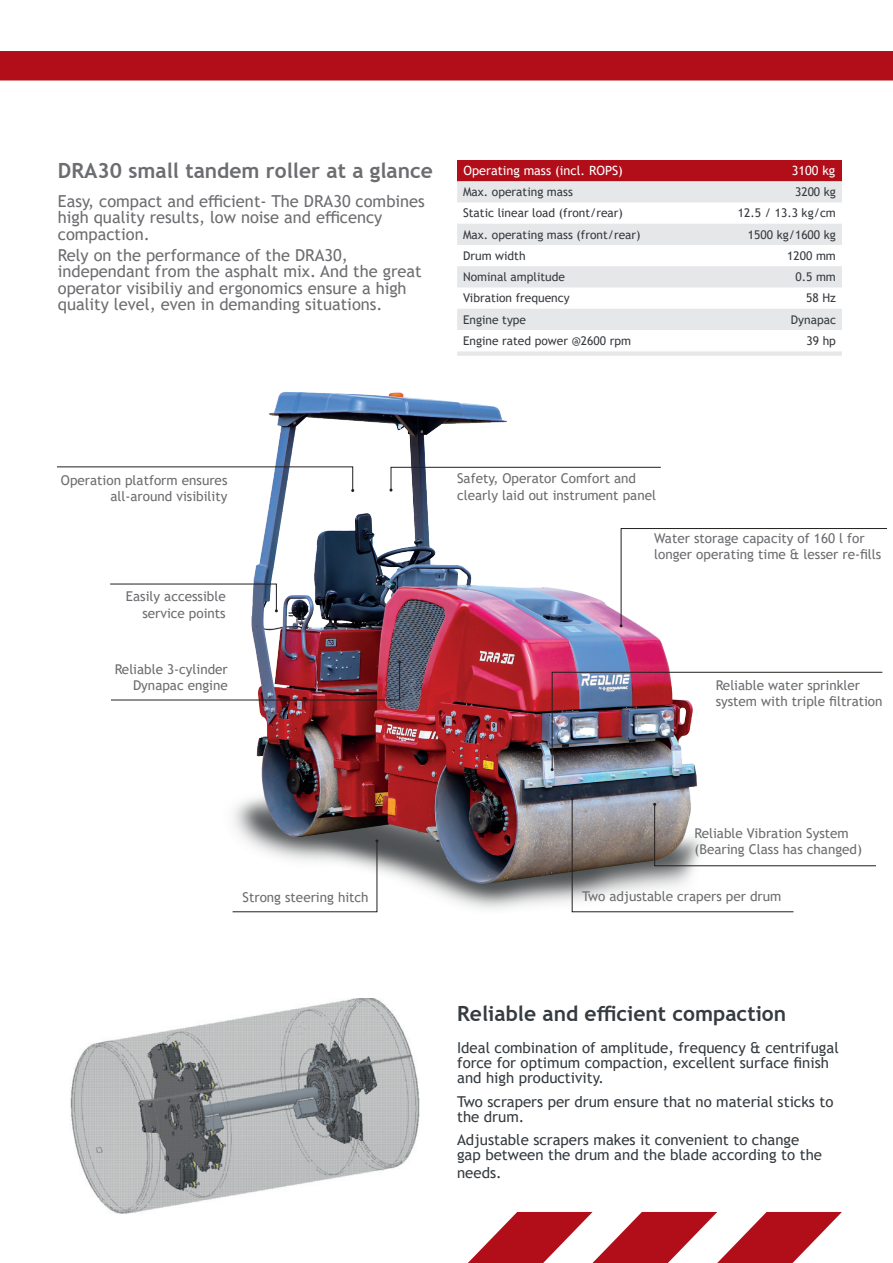
<style>
.page{position:relative;width:893px;height:1263px;background:#fff}
.page>*{position:absolute;margin:0;border:0;box-sizing:border-box;transform-origin:0 0}
.t1{font:700 21px "Trebuchet MS";color:#6c6d70}
.t2{font:700 21px "Trebuchet MS";color:#353b40}
.t3{font:16.5px/16.5px "Trebuchet MS";color:#6c6d70}
.t4{font:15px/15px "Trebuchet MS";color:#353b40}
.t5{font:13.5px/16.5px "Trebuchet MS";color:#6c6d70}
.t6{font:12.75px "Trebuchet MS";color:#fff}
.t7{font:12px "Trebuchet MS";color:#373a3f}
</style>
<div class="page">
<img style="left:232px;top:392px;width:562px;height:521px">
<img style="left:70px;top:998px;width:349px;height:216px">
<div style="left:457px;top:160px;width:385px;height:21px;background:#b20e19"></div>
<svg style="left:457px;top:181px;width:385px;height:175px;fill:#e6e7e9"></svg>
<svg style="left:457px;top:330px;width:385px;height:21px"></svg>
<div style="left:0;top:51px;width:893px;height:29px;background:#b20e19"></div>
<svg style="left:389px;top:466px;width:273px;height:26px"></svg>
<svg style="left:620px;top:528px;width:267px;height:99px"></svg>
<svg style="left:57px;top:466px;width:297px;height:26px"></svg>
<svg style="left:110px;top:583px;width:168px;height:29px"></svg>
<img style="left:111px;top:660px;width:290px;height:41px">
<svg style="left:232px;top:839px;width:146px;height:73px"></svg>
<svg style="left:468px;top:1212px;width:374px;height:51px"></svg>
<svg style="left:571px;top:797px;width:305px;height:115px"></svg>
<img style="left:551px;top:671px;width:332px;height:100px">
<h1 class="t1" style="left:58px;top:157px;width:377px">DRA30 small tandem roller at a glance</h1>
<p class="t3" style="left:58px;top:193px;width:369px">Easy, compact and efficient- The DRA30 combines high quality results, low noise and efficency compaction.</p>
<p class="t3" style="left:58px;top:246px;width:365px">Rely on the performance of the DRA30, independant from the asphalt mix. And the great operator visibiliy and ergonomics ensure a high quality level, even in demanding situations.</p>
<p class="t6" style="left:463px;top:162px;width:161px">Operating mass (incl. ROPS)</p>
<p class="t6" style="left:792px;top:162px;width:45px">3100 kg</p>
<p class="t7" style="left:463px;top:184px;width:111px">Max. operating mass</p>
<p class="t7" style="left:795px;top:184px;width:42px">3200 kg</p>
<p class="t7" style="left:463px;top:205px;width:161px">Static linear load (front/rear)</p>
<p class="t7" style="left:738px;top:205px;width:99px">12.5 / 13.3 kg/cm</p>
<p class="t7" style="left:463px;top:227px;width:179px">Max. operating mass (front/rear)</p>
<p class="t7" style="left:748px;top:227px;width:89px">1500 kg/1600 kg</p>
<p class="t7" style="left:463px;top:248px;width:64px">Drum width</p>
<p class="t7" style="left:787px;top:248px;width:50px">1200 mm</p>
<p class="t7" style="left:463px;top:269px;width:103px">Nominal amplitude</p>
<p class="t7" style="left:795px;top:269px;width:42px">0.5 mm</p>
<p class="t7" style="left:463px;top:290px;width:108px">Vibration frequency</p>
<p class="t7" style="left:806px;top:290px;width:31px">58 Hz</p>
<p class="t7" style="left:463px;top:312px;width:65px">Engine type</p>
<p class="t7" style="left:791px;top:312px;width:47px">Dynapac</p>
<p class="t7" style="left:463px;top:333px;width:169px">Engine rated power @2600 rpm</p>
<p class="t7" style="left:806px;top:333px;width:31px">39 hp</p>
<p class="t5" style="left:61px;top:471px;width:168px;text-align:right">Operation platform ensures all-around visibility</p>
<p class="t5" style="left:126px;top:588px;width:101px;text-align:right">Easily accessible service points</p>
<p class="t5" style="left:115px;top:661px;width:115px;text-align:right">Reliable 3-cylinder<br>Dynapac engine</p>
<p class="t5" style="left:457px;top:470px;width:200px">Safety, Operator Comfort and clearly laid out instrument panel</p>
<p class="t5" style="left:654px;top:530px;width:229px">Water storage capacity of 160 l for longer operating time &amp; lesser re-fills</p>
<p class="t5" style="left:716px;top:677px;width:168px">Reliable water sprinkler system with triple filtration</p>
<p class="t5" style="left:694px;top:825px;width:169px">Reliable Vibration System (Bearing Class has changed)</p>
<p class="t5" style="left:243px;top:888px;width:128px">Strong steering hitch</p>
<p class="t5" style="left:582px;top:887px;width:201px">Two adjustable crapers per drum</p>
<h1 class="t2" style="left:457px;top:1000px;width:331px">Reliable and efficient compaction</h1>
<p class="t4" style="left:457px;top:1040px;width:383px">Ideal combination of amplitude, frequency &amp; centrifugal force for optimum compaction, excellent surface finish and high productivity.</p>
<p class="t4" style="left:457px;top:1093px;width:378px">Two scrapers per drum ensure that no material sticks to the drum.</p>
<p class="t4" style="left:457px;top:1132px;width:366px">Adjustable scrapers makes it convenient to change gap between the drum and the blade according to the</p>
<p class="t4" style="left:457px;top:1165px;width:46px">needs.</p>
</div>
